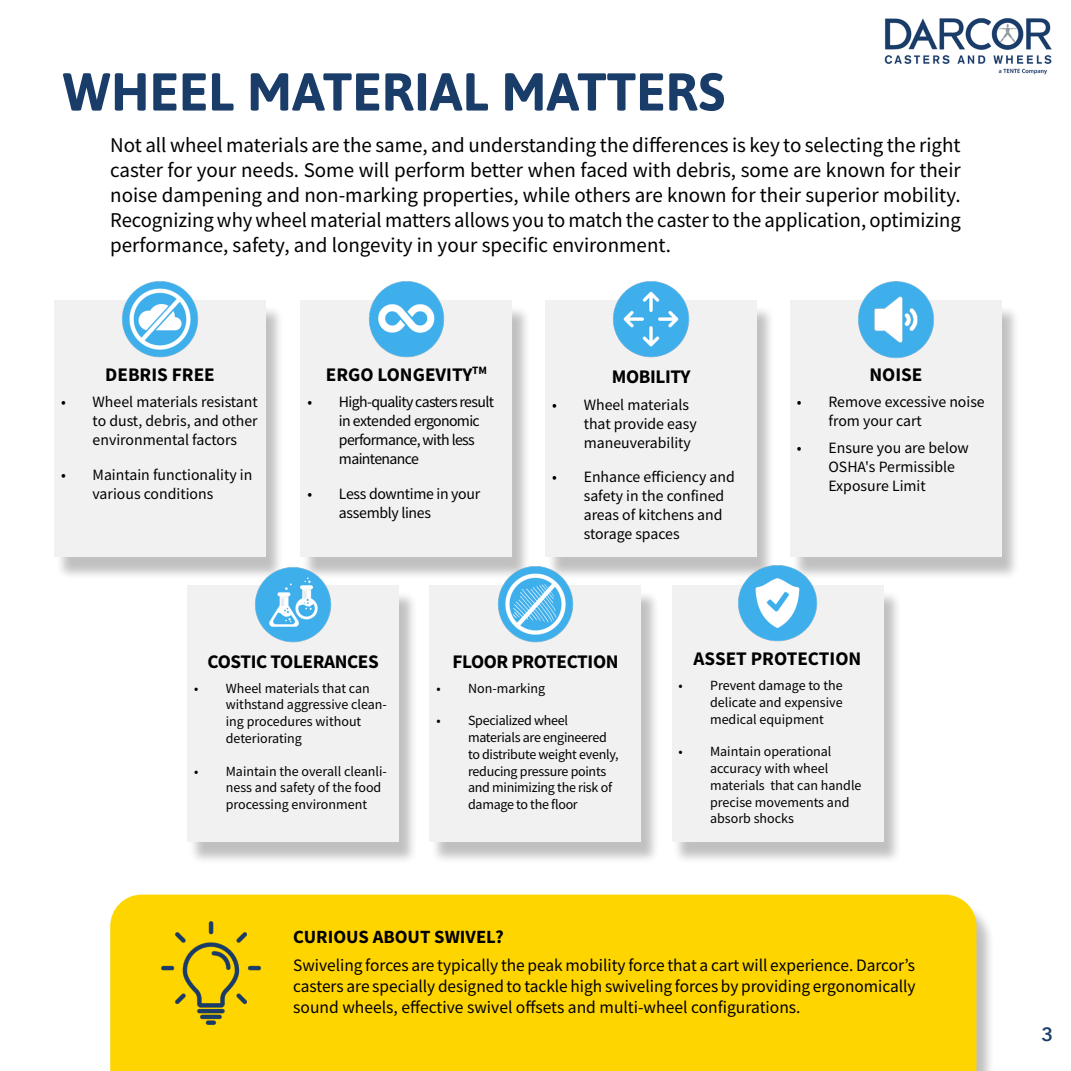
<style>
.page{position:relative;width:1071px;height:1071px;background:#fff}
.page>*{position:absolute;margin:0;border:0;box-sizing:border-box;transform-origin:0 0}
.t1{font:700 61.25px "Jaldi";letter-spacing:.005em;color:#193c69}
.t2{font:21px/25.2px "Source Sans Pro";color:#000;text-align:justify}
.t3{font:700 19.25px "Source Sans Pro";letter-spacing:-.02em;color:#000}
.t4{font:700 19.25px "Source Sans Pro";color:#000}
.t5{font:600 19.25px "Avenir Next";color:#193c69}
.t6{font:700 18.72px "Source Sans Pro";color:#000}
.t7{font:17.5px/21px "Source Sans Pro";color:#000;text-align:justify}
.t8{font:15.75px/18.9px "Source Sans Pro";color:#000}
.t9{font:15.75px/18.9px "Source Sans Pro";letter-spacing:-.04em;color:#000}
.t10{font:15.75px/18.9px "Source Sans Pro";letter-spacing:-.02em;color:#000}
.t11{font:14px/16.8px "Source Sans Pro";color:#000}
.t12{font:14px/16.8px "Source Sans Pro";letter-spacing:-.02em;color:#000}
</style>
<div class="page">
<div style="left:111px;top:900px;width:884px;height:171px;background:#000;opacity:.25"></div>
<div style="left:110px;top:895px;width:866px;height:176px;background:#ffd500"></div>
<div style="left:791px;top:305px;width:230px;height:275px;background:#000;opacity:.25"></div>
<div style="left:790px;top:300px;width:212px;height:257px;background:#f1f1f2"></div>
<div style="left:301px;top:305px;width:230px;height:275px;background:#000;opacity:.25"></div>
<div style="left:301px;top:300px;width:211px;height:257px;background:#f1f1f2"></div>
<div style="left:673px;top:590px;width:229px;height:275px;background:#000;opacity:.25"></div>
<div style="left:672px;top:585px;width:212px;height:257px;background:#f1f1f2"></div>
<div style="left:55px;top:305px;width:230px;height:275px;background:#000;opacity:.25"></div>
<div style="left:54px;top:300px;width:212px;height:257px;background:#f1f1f2"></div>
<div style="left:188px;top:590px;width:229px;height:275px;background:#000;opacity:.25"></div>
<div style="left:187px;top:585px;width:212px;height:257px;background:#f1f1f2"></div>
<div style="left:430px;top:590px;width:230px;height:275px;background:#000;opacity:.25"></div>
<div style="left:430px;top:585px;width:211px;height:257px;background:#f1f1f2"></div>
<div style="left:546px;top:305px;width:230px;height:275px;background:#000;opacity:.25"></div>
<div style="left:545px;top:300px;width:212px;height:257px;background:#f1f1f2"></div>
<img style="left:858px;top:281px;width:76px;height:77px">
<img style="left:369px;top:281px;width:76px;height:76px">
<img style="left:738px;top:565px;width:80px;height:77px">
<img style="left:122px;top:281px;width:77px;height:77px">
<img style="left:255px;top:566px;width:77px;height:77px">
<img style="left:497px;top:566px;width:77px;height:77px">
<img style="left:613px;top:281px;width:77px;height:77px">
<img style="left:154px;top:916px;width:114px;height:114px">
<img style="left:884px;top:18px;width:168px;height:57px">
<p class="t1" style="left:63px;top:54px;width:663px">WHEEL MATERIAL MATTERS</p>
<p class="t2" style="left:110px;top:132px;width:852px">Not all wheel materials are the same, and understanding the differences is key to selecting the right caster for your needs. Some will perform better when faced with debris, some are known for their noise dampening and non-marking properties, while others are known for their superior mobility.<br>Recognizing why wheel material matters allows you to match the caster to the application, optimizing performance, safety, and longevity in your specific environment.</p>
<p class="t4" style="left:105px;top:361px;width:111px">DEBRIS FREE</p>
<p class="t8" style="left:93px;top:393px;width:167px;text-align:justify;text-indent:-32px">• Wheel materials resistant to dust, debris, and other environmental factors</p>
<p class="t8" style="left:61px;top:465px;width:193px;text-align:center">• Maintain functionality in various conditions</p>
<p class="t4" style="left:326px;top:361px;width:163px">ERGO LONGEVITY<sup>TM</sup></p>
<p class="t9" style="left:339px;top:393px;width:157px;text-indent:-32px">• High-quality casters result in extended ergonomic performance, with less maintenance</p>
<p class="t10" style="left:339px;top:484px;width:143px;text-indent:-32px">• Less downtime in your assembly lines</p>
<p class="t3" style="left:612px;top:364px;width:80px">MOBILITY</p>
<p class="t8" style="left:584px;top:395px;width:115px;text-indent:-32px">• Wheel materials that provide easy maneuverability</p>
<p class="t8" style="left:584px;top:468px;width:153px;text-indent:-32px">• Enhance efficiency and safety in the confined areas of kitchens and storage spaces</p>
<p class="t3" style="left:869px;top:361px;width:55px">NOISE</p>
<p class="t8" style="left:828px;top:393px;width:158px;text-indent:-32px">• Remove excessive noise from your cart</p>
<p class="t8" style="left:828px;top:438px;width:142px;text-indent:-32px">• Ensure you are below<br>OSHA's Permissible<br>Exposure Limit</p>
<p class="t3" style="left:208px;top:648px;width:173px">COSTIC TOLERANCES</p>
<p class="t11" style="left:226px;top:679px;width:163px;text-indent:-32px">• Wheel materials that can withstand aggressive clean&shy;ing procedures without deteriorating</p>
<p class="t11" style="left:226px;top:762px;width:163px;text-indent:-32px">• Maintain the overall cleanli&shy;ness and safety of the food processing environment</p>
<p class="t3" style="left:452px;top:648px;width:168px">FLOOR PROTECTION</p>
<p class="t11" style="left:437px;top:679px;width:110px">• Non-marking</p>
<p class="t12" style="left:468px;top:712px;width:152px;text-indent:-32px">• Specialized wheel materials are engineered to distribute weight evenly, reducing pressure points and minimizing the risk of damage to the floor</p>
<p class="t4" style="left:694px;top:646px;width:169px">ASSET PROTECTION</p>
<p class="t11" style="left:710px;top:677px;width:134px;text-align:justify;text-indent:-32px">• Prevent damage to the delicate and expensive medical equipment</p>
<p class="t11" style="left:710px;top:743px;width:153px;text-indent:-32px">• Maintain operational accuracy with wheel materials that can handle precise movements and absorb shocks</p>
<p class="t6" style="left:293px;top:924px;width:212px">CURIOUS ABOUT SWIVEL?</p>
<p class="t7" style="left:293px;top:955px;width:624px">Swiveling forces are typically the peak mobility force that a cart will experience. Darcor’s casters are specially designed to tackle high swiveling forces by providing ergonomically sound wheels, effective swivel offsets and multi-wheel configurations.</p>
<p class="t5" style="left:1042px;top:1018px;width:13px">3</p>
</div>
